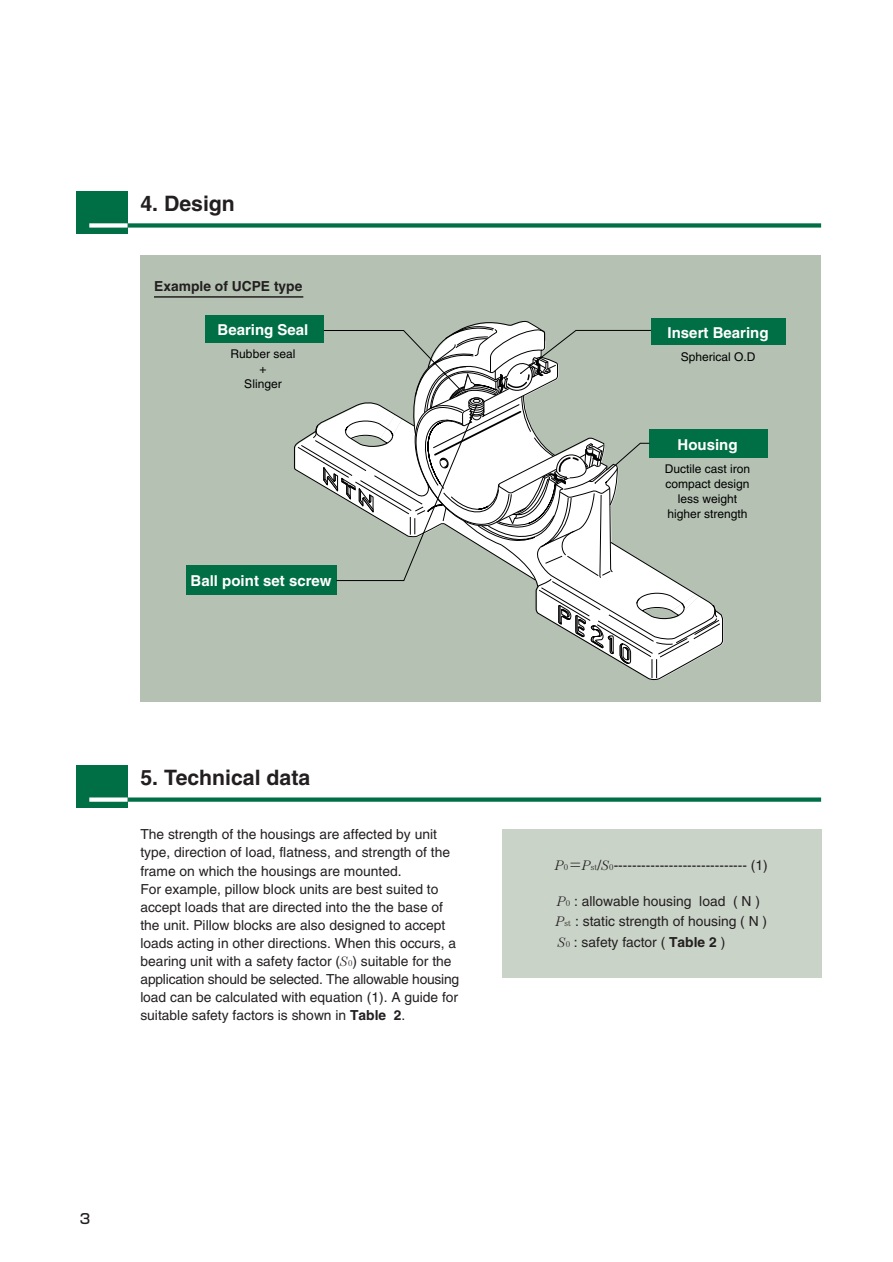
<style>
.page{position:relative;width:893px;height:1262px;background:#fff}
.page>*{position:absolute;margin:0;border:0;box-sizing:border-box;transform-origin:0 0}
.t1{font:700 21.3px "Helvetica";color:#231f20}
.t2{font:700 15px "Helvetica";color:#fff}
.t3{font:13.8px/18px "Helvetica";color:#231f20}
.t4{font:700 13.8px "Helvetica";color:#231f20}
.t5{font:500 13.8px "Shin Go";color:#231f20}
.t6{font:12px/15px "Helvetica";color:#000;text-align:center}
.s1{font-family:"Century";font-weight:300;font-style:italic}
.s2{font-family:"Century";font-weight:300;font-size:8.55px}
.s3{font-weight:700}
.s4{font-family:"Shin Go";font-weight:300}
</style>
<div class="page">
<div style="left:502px;top:829px;width:319px;height:149px;background:#cad3c8"></div>
<div style="left:125px;top:223px;width:696px;height:5px;background:#016f45"></div>
<div style="left:77px;top:191px;width:51px;height:43px;background:#016f45"></div>
<div style="left:89px;top:223px;width:39px;height:5px;background:#fff"></div>
<div style="left:140px;top:255px;width:681px;height:447px;background:#b5c2b3"></div>
<svg style="left:297px;top:440px;width:16px;height:155px"></svg>
<svg style="left:313px;top:425px;width:10px;height:170px"></svg>
<div style="left:205px;top:315px;width:119px;height:28px;background:#016f45"></div>
<div style="left:651px;top:319px;width:134px;height:26px;background:#016f45"></div>
<div style="left:649px;top:429px;width:118px;height:29px;background:#016f45"></div>
<div style="left:186px;top:565px;width:150px;height:29px;background:#016f45"></div>
<svg style="left:323px;top:320px;width:400px;height:360px"></svg>
<svg style="left:128px;top:797px;width:693px;height:4px;background:#20805b"></svg>
<div style="left:77px;top:765px;width:51px;height:43px;background:#016f45"></div>
<svg style="left:89px;top:797px;width:39px;height:4px"></svg>
<hr style="left:154px;top:296px;width:149px;height:2px;background:#231f20">
<h1 class="t1" style="left:140px;top:196px;width:96px">4. Design</h1>
<p class="t4" style="left:154px;top:281px;width:150px">Example of UCPE type</p>
<p class="t2" style="left:217px;top:324px;width:92px">Bearing Seal</p>
<p class="t6" style="left:231px;top:348px;width:66px">Rubber seal +<br>Slinger</p>
<p class="t2" style="left:191px;top:575px;width:142px">Ball point set screw</p>
<h1 class="t1" style="left:140px;top:770px;width:171px">5. Technical data</h1>
<p class="t3" style="left:140px;top:827px;width:320px">The strength of the housings are affected by unit type, direction of load, flatness, and strength of the frame on which the housings are mounted.<br>For example, pillow block units are best suited to accept loads that are directed into the the base of the unit. Pillow blocks are also designed to accept loads acting in other directions. When this occurs, a bearing unit with a safety factor (<span class="s1">S</span><span class="s2">0</span>) suitable for the application should be selected. The allowable housing load can be calculated with equation (1). A guide for suitable safety factors is shown in <span class="s3">Table 2</span>.</p>
<p class="t5" style="left:80px;top:1213px;width:12px">3</p>
<p class="t2" style="left:667px;top:327px;width:102px">Insert Bearing</p>
<p class="t6" style="left:680px;top:351px;width:76px">Spherical O.D</p>
<p class="t2" style="left:677px;top:439px;width:61px">Housing</p>
<p class="t6" style="left:665px;top:462px;width:87px">Ductile cast iron compact design less weight higher strength</p>
<p class="t3" style="left:555px;top:857px;width:214px"><span class="s1">P</span><span class="s2">0</span><span class="s4">＝</span><span class="s1">P</span><span class="s2">st</span>/<span class="s1">S</span><span class="s2">0</span>----------------------------- (1)</p>
<p class="t3" style="left:556px;top:892px;width:213px;line-height:20.2px"><span class="s1">P</span><span class="s2">0</span> : allowable housing load ( N )<br><span class="s1">P</span><span class="s2">st</span> : static strength of housing ( N )<br><span class="s1">S</span><span class="s2">0</span> : safety factor ( <span class="s3">Table 2</span> )</p>
</div>
